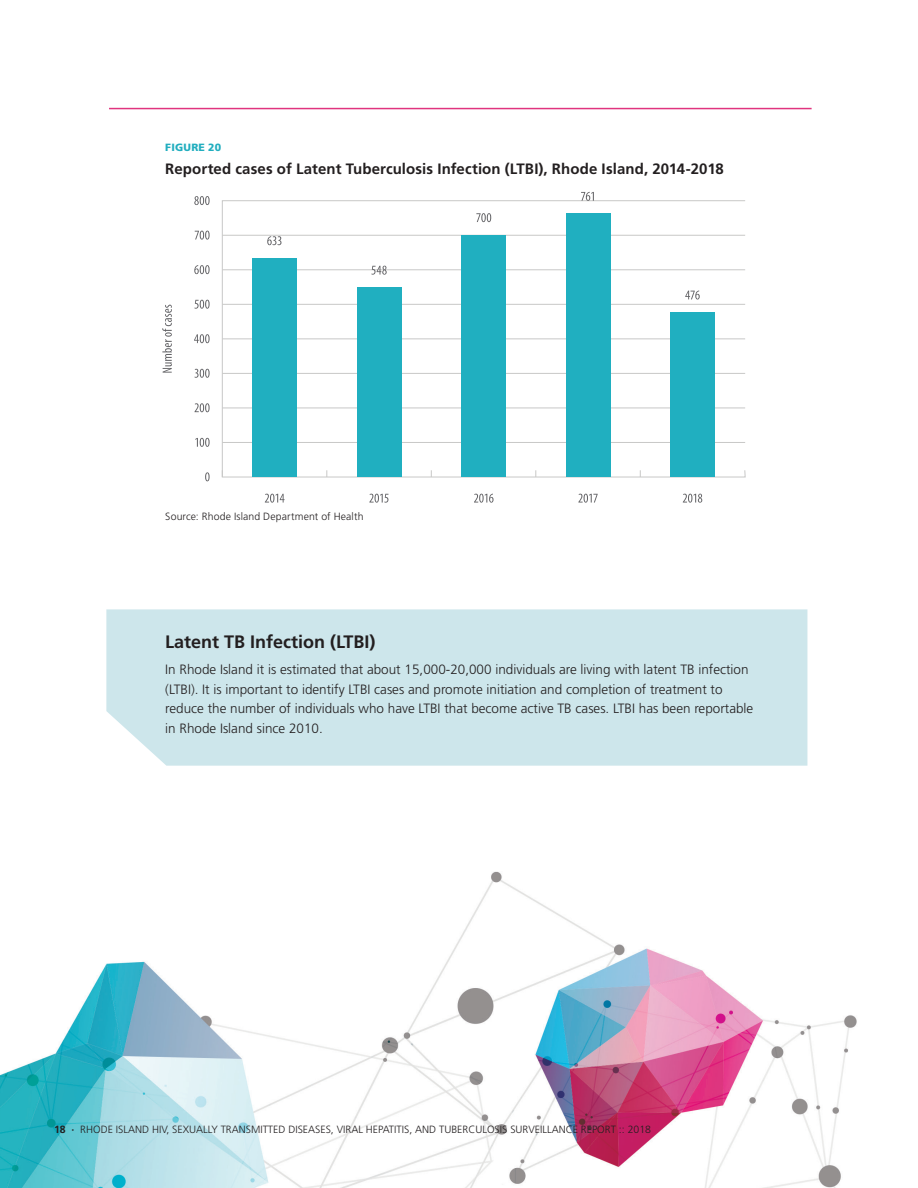
<style>
.page{position:relative;width:918px;height:1188px;background:#fff}
.page>*{position:absolute;margin:0;border:0;box-sizing:border-box;transform-origin:0 0}
.t1{font:700 18px "Frutiger LT Std";color:#231f20}
.t2{font:700 15px "Frutiger LT Std";letter-spacing:.005em;color:#231f20}
.t3{font:300 13.5px/19.5px "Frutiger LT Std";color:#231f20}
.t4{font:300 10.5px "Frutiger LT Std";color:#231f20}
.t5{font:900 10.5px "Frutiger LT Std";letter-spacing:.02em;color:#22aebf}
.s1{font-weight:700}
</style>
<div class="page">
<img style="left:0;top:871px;width:857px;height:317px">
<hr style="left:109px;top:108px;width:703px;height:1px;background:#e0347f">
<div style="left:106px;top:609px;width:701px;height:157px;background:#cde6eb"></div>
<svg style="left:222px;top:200px;width:524px;height:278px"></svg>
<div style="left:252px;top:258px;width:45px;height:219px;background:#20afc0"></div>
<div style="left:357px;top:288px;width:44px;height:189px;background:#20afc0"></div>
<div style="left:461px;top:235px;width:45px;height:242px;background:#20afc0"></div>
<div style="left:566px;top:214px;width:44px;height:263px;background:#20afc0"></div>
<svg style="left:194px;top:265px;width:15px;height:9px"></svg>
<svg style="left:195px;top:231px;width:14px;height:9px"></svg>
<svg style="left:194px;top:196px;width:15px;height:9px"></svg>
<svg style="left:194px;top:300px;width:15px;height:9px"></svg>
<svg style="left:194px;top:334px;width:15px;height:9px"></svg>
<svg style="left:194px;top:369px;width:15px;height:9px"></svg>
<svg style="left:195px;top:403px;width:14px;height:9px"></svg>
<svg style="left:195px;top:438px;width:14px;height:9px"></svg>
<svg style="left:205px;top:472px;width:5px;height:9px"></svg>
<svg style="left:206px;top:473px;width:3px;height:7px"></svg>
<svg style="left:267px;top:236px;width:14px;height:9px"></svg>
<svg style="left:371px;top:266px;width:16px;height:9px"></svg>
<svg style="left:476px;top:213px;width:15px;height:9px"></svg>
<svg style="left:581px;top:192px;width:13px;height:9px"></svg>
<div style="left:670px;top:313px;width:45px;height:164px;background:#20afc0"></div>
<svg style="left:685px;top:291px;width:15px;height:9px"></svg>
<svg style="left:265px;top:494px;width:20px;height:9px"></svg>
<svg style="left:369px;top:494px;width:19px;height:9px"></svg>
<svg style="left:474px;top:494px;width:20px;height:9px"></svg>
<svg style="left:578px;top:494px;width:20px;height:9px"></svg>
<svg style="left:683px;top:494px;width:19px;height:9px"></svg>
<svg style="left:162px;top:305px;width:10px;height:68px"></svg>
<p class="t5" style="left:165px;top:141px;width:57px">FIGURE 20</p>
<p class="t2" style="left:165px;top:160px;width:560px">Reported cases of Latent Tuberculosis Infection (LTBI), Rhode Island, 2014-2018</p>
<p class="t4" style="left:165px;top:510px;width:200px">Source: Rhode Island Department of Health</p>
<h1 class="t1" style="left:165px;top:631px;width:212px">Latent TB Infection (LTBI)</h1>
<p class="t3" style="left:165px;top:660px;width:590px">In Rhode Island it is estimated that about 15,000-20,000 individuals are living with latent TB infection (LTBI). It is important to identify LTBI cases and promote initiation and completion of treatment to reduce the number of individuals who have LTBI that become active TB cases. LTBI has been reportable in Rhode Island since 2010.</p>
<p class="t4" style="left:54px;top:1124px;width:599px"><span class="s1">18 ∙</span> RHODE ISLAND HIV, SEXUALLY TRANSMITTED DISEASES, VIRAL HEPATITIS, AND TUBERCULOSIS SURVEILLANCE REPORT :: 2018</p>
</div>
